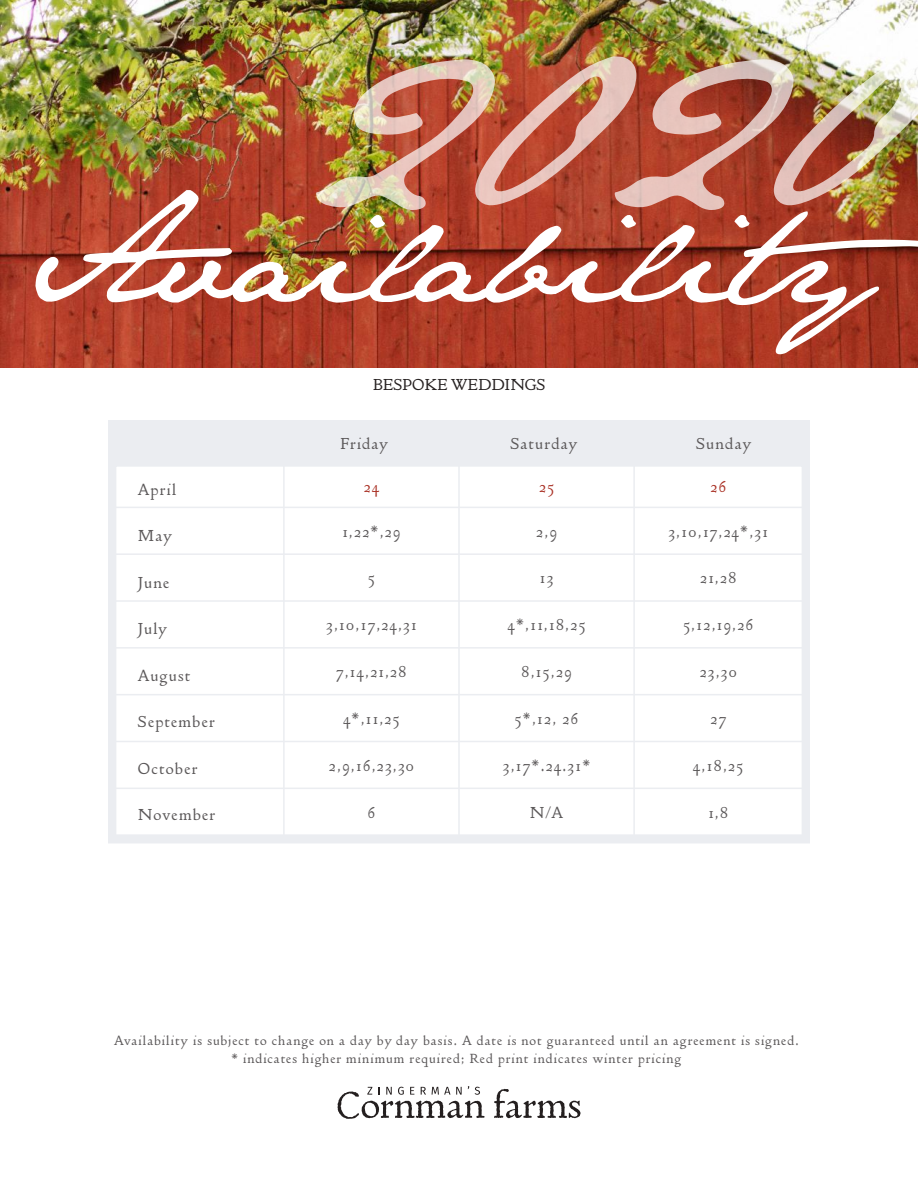
<style>
.page{position:relative;width:918px;height:1188px;background:#fff}
.page>*{position:absolute;margin:0;border:0;box-sizing:border-box;transform-origin:0 0}
.t1{font:130.5px "Jane Austen";color:#fff}
.t2{font:18px "Doves Type";letter-spacing:.075em;color:#5a5758}
.t3{font:18px "Doves Type";color:#241f1f}
.t4{font:18px "Doves Type";color:#a93024}
.t5{font:15px/18px "Doves Type";letter-spacing:.075em;color:#5a5758;text-align:center}
</style>
<div class="page">
<img style="left:0;top:0;width:918px;height:367px">
<svg style="left:338px;top:1086px;width:147px;height:33px"></svg>
<svg style="left:494px;top:1089px;width:86px;height:29px"></svg>
<img style="left:316px;top:56px;width:602px;height:154px">
<div style="left:108px;top:458px;width:702px;height:385px;border:8px solid #ebedf1"></div>
<hr style="left:108px;top:507px;width:702px;height:1px;background:#ebedf1">
<hr style="left:108px;top:460px;width:702px;height:2px;background:#ebedf1">
<hr style="left:108px;top:553px;width:702px;height:2px;background:#ebedf1">
<hr style="left:108px;top:647px;width:702px;height:2px;background:#ebedf1">
<hr style="left:108px;top:694px;width:702px;height:1px;background:#ebedf1">
<hr style="left:108px;top:741px;width:702px;height:1px;background:#ebedf1">
<hr style="left:108px;top:788px;width:702px;height:1px;background:#ebedf1">
<hr style="left:108px;top:834px;width:702px;height:2px;background:#ebedf1">
<hr style="left:108px;top:600px;width:702px;height:2px;background:#ebedf1">
<hr style="left:283px;top:460px;width:2px;height:375px;background:#ebedf1">
<hr style="left:458px;top:460px;width:2px;height:375px;background:#ebedf1">
<hr style="left:633px;top:460px;width:2px;height:375px;background:#ebedf1">
<div style="left:108px;top:420px;width:702px;height:40px;background:#ebedf1"></div>
<h1 class="t1" style="left:22px;top:181px;width:913px">Availability</h1>
<p class="t3" style="left:373px;top:375px;width:174px">BESPOKE WEDDINGS</p>
<p class="t2" style="left:138px;top:480px;width:40px">April</p>
<p class="t2" style="left:138px;top:527px;width:36px">May</p>
<p class="t2" style="left:138px;top:573px;width:33px">June</p>
<p class="t2" style="left:138px;top:620px;width:31px">July</p>
<p class="t2" style="left:138px;top:666px;width:54px">August</p>
<p class="t2" style="left:138px;top:712px;width:78px">September</p>
<p class="t2" style="left:138px;top:759px;width:61px">October</p>
<p class="t2" style="left:138px;top:805px;width:79px">November</p>
<p class="t2" style="left:340px;top:434px;width:49px">Friday</p>
<p class="t2" style="left:510px;top:434px;width:68px">Saturday</p>
<p class="t2" style="left:696px;top:434px;width:57px">Sunday</p>
<p class="t4" style="left:364px;top:478px;width:17px">24</p>
<p class="t2" style="left:342px;top:522px;width:59px">1,22*,29</p>
<p class="t2" style="left:368px;top:569px;width:8px">5</p>
<p class="t2" style="left:326px;top:615px;width:92px">3,10,17,24,31</p>
<p class="t2" style="left:336px;top:662px;width:72px">7,14,21,28</p>
<p class="t2" style="left:343px;top:709px;width:58px">4*,11,25</p>
<p class="t2" style="left:329px;top:756px;width:87px">2,9,16,23,30</p>
<p class="t2" style="left:368px;top:803px;width:9px">6</p>
<p class="t4" style="left:710px;top:478px;width:17px">26</p>
<p class="t2" style="left:668px;top:522px;width:101px">3,10,17,24*,31</p>
<p class="t2" style="left:700px;top:569px;width:38px">21,28</p>
<p class="t2" style="left:683px;top:615px;width:71px">5,12,19,26</p>
<p class="t2" style="left:700px;top:662px;width:38px">23,30</p>
<p class="t2" style="left:710px;top:709px;width:17px">27</p>
<p class="t2" style="left:693px;top:756px;width:51px">4,18,25</p>
<p class="t2" style="left:708px;top:803px;width:21px">1,8</p>
<p class="t4" style="left:539px;top:478px;width:16px">25</p>
<p class="t2" style="left:536px;top:522px;width:22px">2,9</p>
<p class="t2" style="left:540px;top:569px;width:15px">13</p>
<p class="t2" style="left:508px;top:615px;width:79px">4*,11,18,25</p>
<p class="t2" style="left:522px;top:662px;width:52px">8,15,29</p>
<p class="t2" style="left:515px;top:709px;width:65px">5*,12, 26</p>
<p class="t2" style="left:503px;top:756px;width:89px">3,17*.24.31*</p>
<p class="t2" style="left:530px;top:803px;width:35px">N/A</p>
<p class="t5" style="left:114px;top:1032px;width:686px">Availability is subject to change on a day by day basis. A date is not guaranteed until an agreement is signed. * indicates higher minimum required; Red print indicates winter pricing</p>
</div>
